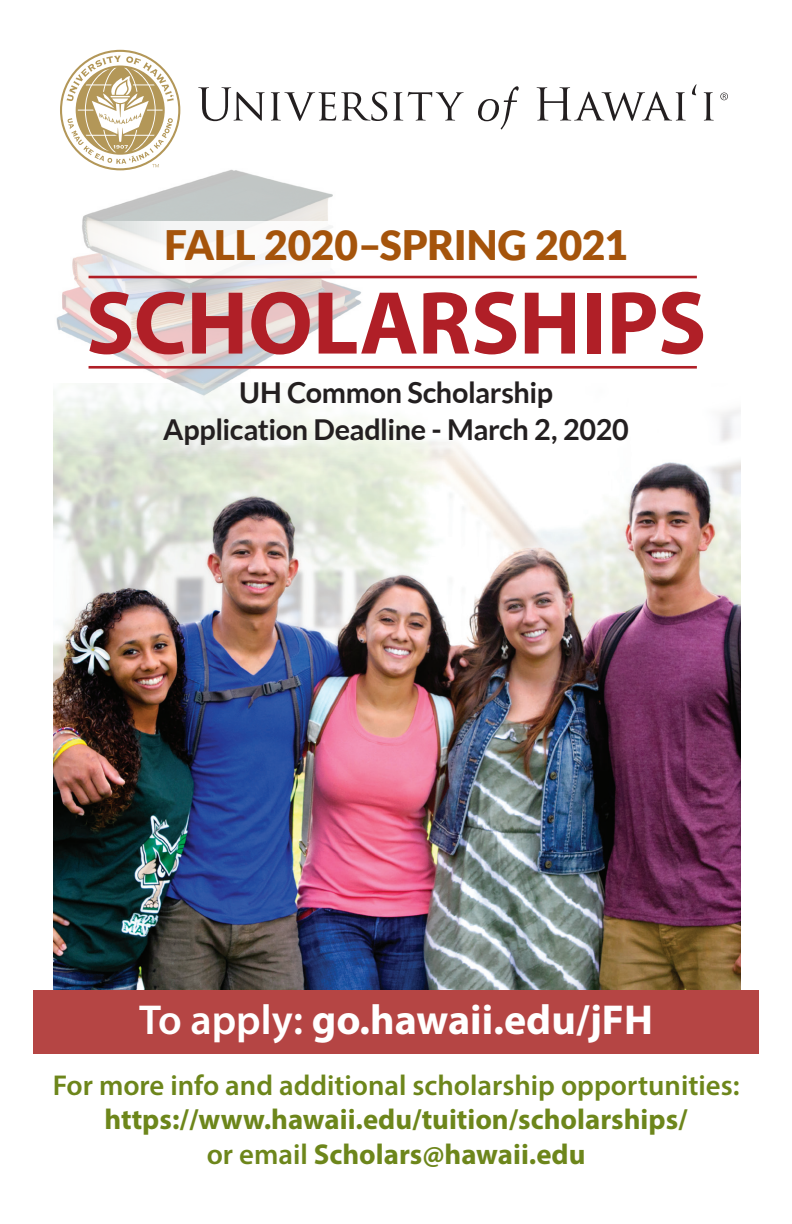
<style>
.page{position:relative;width:792px;height:1224px;background:#fff}
.page>*{position:absolute;margin:0;border:0;box-sizing:border-box;transform-origin:0 0}
.t1{font:700 90.2px "Myriad Pro";letter-spacing:-.005em;color:#b01f27}
.t2{font:700 42px "Myriad Pro";color:#fff}
.t3{font:900 40.6px "Lato";letter-spacing:-.01em;color:#a5540b}
.t4{font:700 28.8px/34.6px "Myriad Pro";color:#6d861b;text-align:center}
.t5{font:700 28.8px/36.6px "Lato";letter-spacing:-.01em;color:#231f20;text-align:center}
.t6{font:600 28.8px "Myriad Pro";color:#6d861b}
.s1{font-weight:600}
</style>
<div class="page">
<img style="left:56px;top:169px;width:326px;height:215px">
<div style="left:65px;top:221px;width:626px;height:55px;background:#fff"></div>
<img style="left:54px;top:384px;width:686px;height:606px">
<svg style="left:198px;top:87px;width:67px;height:34px"></svg>
<svg style="left:271px;top:92px;width:116px;height:29px"></svg>
<svg style="left:393px;top:92px;width:71px;height:29px"></svg>
<svg style="left:478px;top:86px;width:41px;height:43px"></svg>
<svg style="left:537px;top:87px;width:149px;height:34px"></svg>
<svg style="left:692px;top:84px;width:5px;height:11px"></svg>
<svg style="left:704px;top:92px;width:10px;height:29px"></svg>
<svg style="left:720px;top:93px;width:8px;height:7px"></svg>
<svg style="left:60px;top:50px;width:120px;height:120px"></svg>
<div style="left:33px;top:990px;width:726px;height:64px;background:#b54544"></div>
<hr style="left:89px;top:276px;width:608px;height:2px;background:#b01f27">
<hr style="left:89px;top:366px;width:608px;height:3px;background:#b01f27">
<h3 class="t3" style="left:164px;top:221px;width:465px">FALL 2020–SPRING 2021</h3>
<h1 class="t1" style="left:86px;top:264px;width:622px">SCHOLARSHIPS</h1>
<p class="t5" style="left:163px;top:374px;width:467px">UH Common Scholarship<br>Application Deadline - March 2, 2020</p>
<h2 class="t2" style="left:139px;top:993px;width:515px"><span class="s1">To apply:</span> go.hawaii.edu/jFH</h2>
<p class="t6" style="left:53px;top:1067px;width:688px">For more info and additional scholarship opportunities:</p>
<p class="t4" style="left:104px;top:1101px;width:585px">https://www.hawaii.edu/tuition/scholarships/ <span class="s1">or email</span> Scholars@hawaii.edu</p>
</div>
